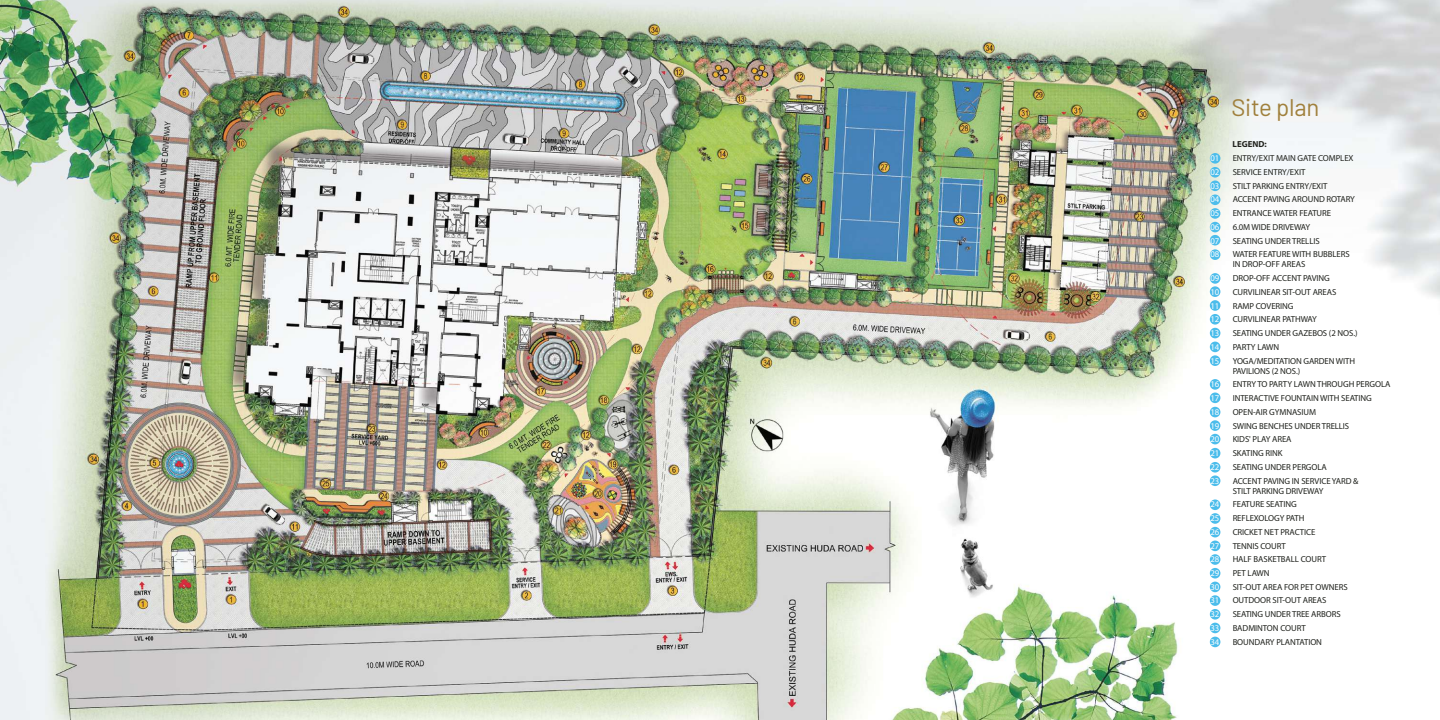
<style>
.page{position:relative;width:1440px;height:720px;background:#fff}
.page>*{position:absolute;margin:0;border:0;box-sizing:border-box;transform-origin:0 0}
.t1{font:24px "Barlow";letter-spacing:-.01em;color:#a0803c}
.t2{font:8.8px/10px "Myriad Pro";letter-spacing:-.01em;color:#20221d}
.t3{font:8.8px "Myriad Pro";letter-spacing:-.01em;color:#fff}
.t4{font:700 8.8px "Myriad Pro";color:#20221d}
</style>
<div class="page">
<img style="left:0;top:0;width:1440px;height:720px">
<div style="left:1210px;top:286px;width:10px;height:11px;background:#4ebcea;border-radius:50%"></div>
<div style="left:1210px;top:273px;width:10px;height:11px;background:#4cbdeb;border-radius:50%"></div>
<div style="left:1210px;top:249px;width:10px;height:11px;background:#4cbdeb;border-radius:50%"></div>
<div style="left:1210px;top:235px;width:10px;height:10px;background:#4cbdeb;border-radius:50%"></div>
<div style="left:1210px;top:222px;width:10px;height:10px;background:#4cbdeb;border-radius:50%"></div>
<div style="left:1210px;top:208px;width:10px;height:11px;background:#4cbdeb;border-radius:50%"></div>
<div style="left:1210px;top:194px;width:10px;height:11px;background:#4cbdeb;border-radius:50%"></div>
<div style="left:1210px;top:181px;width:10px;height:10px;background:#4cbdeb;border-radius:50%"></div>
<div style="left:1210px;top:167px;width:10px;height:11px;background:#4cbdeb;border-radius:50%"></div>
<div style="left:1210px;top:153px;width:10px;height:11px;background:#4cbdeb;border-radius:50%"></div>
<div style="left:1210px;top:300px;width:10px;height:11px;background:#4cbdeb;border-radius:50%"></div>
<div style="left:1210px;top:314px;width:10px;height:11px;background:#4cbdeb;border-radius:50%"></div>
<div style="left:1210px;top:328px;width:10px;height:10px;background:#4cbdeb;border-radius:50%"></div>
<div style="left:1210px;top:342px;width:10px;height:10px;background:#4cbdeb;border-radius:50%"></div>
<div style="left:1210px;top:355px;width:10px;height:11px;background:#4cbdeb;border-radius:50%"></div>
<div style="left:1210px;top:379px;width:10px;height:11px;background:#4cbdeb;border-radius:50%"></div>
<div style="left:1210px;top:393px;width:10px;height:10px;background:#4cbdeb;border-radius:50%"></div>
<div style="left:1210px;top:407px;width:10px;height:10px;background:#4cbdeb;border-radius:50%"></div>
<div style="left:1210px;top:420px;width:10px;height:11px;background:#4cbdeb;border-radius:50%"></div>
<div style="left:1210px;top:434px;width:10px;height:10px;background:#4cbdeb;border-radius:50%"></div>
<div style="left:1210px;top:448px;width:10px;height:10px;background:#4cbdeb;border-radius:50%"></div>
<div style="left:1210px;top:462px;width:10px;height:11px;background:#4cbdeb;border-radius:50%"></div>
<div style="left:1210px;top:475px;width:10px;height:11px;background:#4cbdeb;border-radius:50%"></div>
<div style="left:1210px;top:499px;width:10px;height:11px;background:#4cbdeb;border-radius:50%"></div>
<div style="left:1210px;top:513px;width:10px;height:11px;background:#4cbdeb;border-radius:50%"></div>
<div style="left:1210px;top:527px;width:10px;height:10px;background:#4cbdeb;border-radius:50%"></div>
<div style="left:1210px;top:541px;width:10px;height:10px;background:#4cbdeb;border-radius:50%"></div>
<div style="left:1210px;top:554px;width:10px;height:11px;background:#4cbdeb;border-radius:50%"></div>
<div style="left:1210px;top:568px;width:10px;height:11px;background:#4cbdeb;border-radius:50%"></div>
<div style="left:1210px;top:582px;width:10px;height:10px;background:#4cbdeb;border-radius:50%"></div>
<div style="left:1210px;top:595px;width:10px;height:11px;background:#4cbdeb;border-radius:50%"></div>
<div style="left:1210px;top:609px;width:10px;height:11px;background:#4cbdeb;border-radius:50%"></div>
<div style="left:1210px;top:623px;width:10px;height:10px;background:#4cbdeb;border-radius:50%"></div>
<div style="left:1210px;top:637px;width:10px;height:10px;background:#4cbdeb;border-radius:50%"></div>
<h1 class="t1" style="left:1231px;top:90px;width:90px">Site plan</h1>
<p class="t4" style="left:1233px;top:138px;width:36px">LEGEND:</p>
<p class="t3" style="left:1211px;top:153px;width:10px">01</p>
<p class="t2" style="left:1233px;top:153px;width:122px">ENTRY/EXIT MAIN GATE COMPLEX</p>
<p class="t3" style="left:1211px;top:166px;width:10px">02</p>
<p class="t2" style="left:1233px;top:167px;width:74px">SERVICE ENTRY/EXIT</p>
<p class="t3" style="left:1211px;top:180px;width:10px">03</p>
<p class="t2" style="left:1233px;top:180px;width:96px">STILT PARKING ENTRY/EXIT</p>
<p class="t3" style="left:1211px;top:194px;width:10px">04</p>
<p class="t2" style="left:1233px;top:194px;width:124px">ACCENT PAVING AROUND ROTARY</p>
<p class="t3" style="left:1211px;top:208px;width:10px">05</p>
<p class="t2" style="left:1233px;top:208px;width:100px">ENTRANCE WATER FEATURE</p>
<p class="t3" style="left:1211px;top:221px;width:10px">06</p>
<p class="t2" style="left:1233px;top:222px;width:79px">6.0M WIDE DRIVEWAY</p>
<p class="t3" style="left:1211px;top:235px;width:10px">07</p>
<p class="t2" style="left:1233px;top:235px;width:89px">SEATING UNDER TRELLIS</p>
<p class="t3" style="left:1211px;top:249px;width:10px">08</p>
<p class="t2" style="left:1233px;top:249px;width:119px">WATER FEATURE WITH BUBBLERS<br>IN DROP-OFF AREAS</p>
<p class="t3" style="left:1211px;top:273px;width:10px">09</p>
<p class="t2" style="left:1233px;top:273px;width:99px">DROP-OFF ACCENT PAVING</p>
<p class="t3" style="left:1211px;top:286px;width:10px">10</p>
<p class="t2" style="left:1233px;top:287px;width:105px">CURVILINEAR SIT-OUT AREAS</p>
<p class="t3" style="left:1211px;top:300px;width:10px">11</p>
<p class="t2" style="left:1233px;top:300px;width:62px">RAMP COVERING</p>
<p class="t3" style="left:1211px;top:314px;width:10px">12</p>
<p class="t2" style="left:1233px;top:314px;width:86px">CURVILINEAR PATHWAY</p>
<p class="t3" style="left:1211px;top:328px;width:10px">13</p>
<p class="t2" style="left:1233px;top:328px;width:126px">SEATING UNDER GAZEBOS (2 NOS.)</p>
<p class="t3" style="left:1211px;top:341px;width:10px">14</p>
<p class="t2" style="left:1233px;top:342px;width:48px">PARTY LAWN</p>
<p class="t3" style="left:1211px;top:355px;width:10px">15</p>
<p class="t2" style="left:1233px;top:355px;width:124px">YOGA/MEDITATION GARDEN WITH<br>PAVILIONS (2 NOS.)</p>
<p class="t3" style="left:1211px;top:379px;width:10px">16</p>
<p class="t2" style="left:1233px;top:379px;width:159px">ENTRY TO PARTY LAWN THROUGH PERGOLA</p>
<p class="t3" style="left:1211px;top:393px;width:10px">17</p>
<p class="t2" style="left:1233px;top:393px;width:141px">INTERACTIVE FOUNTAIN WITH SEATING</p>
<p class="t3" style="left:1211px;top:406px;width:10px">18</p>
<p class="t2" style="left:1233px;top:407px;width:85px">OPEN-AIR GYMNASIUM</p>
<p class="t3" style="left:1211px;top:420px;width:10px">19</p>
<p class="t2" style="left:1233px;top:420px;width:118px">SWING BENCHES UNDER TRELLIS</p>
<p class="t3" style="left:1211px;top:434px;width:10px">20</p>
<p class="t2" style="left:1233px;top:434px;width:61px">KIDS' PLAY AREA</p>
<p class="t3" style="left:1211px;top:448px;width:10px">21</p>
<p class="t2" style="left:1233px;top:448px;width:51px">SKATING RINK</p>
<p class="t3" style="left:1211px;top:461px;width:10px">22</p>
<p class="t2" style="left:1233px;top:462px;width:96px">SEATING UNDER PERGOLA</p>
<p class="t3" style="left:1211px;top:475px;width:10px">23</p>
<p class="t2" style="left:1233px;top:475px;width:127px">ACCENT PAVING IN SERVICE YARD &amp;<br>STILT PARKING DRIVEWAY</p>
<p class="t3" style="left:1211px;top:499px;width:10px">24</p>
<p class="t2" style="left:1233px;top:499px;width:66px">FEATURE SEATING</p>
<p class="t3" style="left:1211px;top:513px;width:10px">25</p>
<p class="t2" style="left:1233px;top:513px;width:73px">REFLEXOLOGY PATH</p>
<p class="t3" style="left:1211px;top:526px;width:10px">26</p>
<p class="t2" style="left:1233px;top:527px;width:84px">CRICKET NET PRACTICE</p>
<p class="t3" style="left:1211px;top:540px;width:10px">27</p>
<p class="t2" style="left:1233px;top:540px;width:55px">TENNIS COURT</p>
<p class="t3" style="left:1211px;top:554px;width:10px">28</p>
<p class="t2" style="left:1233px;top:554px;width:95px">HALF BASKETBALL COURT</p>
<p class="t3" style="left:1211px;top:568px;width:10px">29</p>
<p class="t2" style="left:1233px;top:568px;width:38px">PET LAWN</p>
<p class="t3" style="left:1211px;top:581px;width:10px">30</p>
<p class="t2" style="left:1233px;top:582px;width:116px">SIT-OUT AREA FOR PET OWNERS</p>
<p class="t3" style="left:1211px;top:595px;width:10px">31</p>
<p class="t2" style="left:1233px;top:595px;width:95px">OUTDOOR SIT-OUT AREAS</p>
<p class="t3" style="left:1211px;top:609px;width:10px">32</p>
<p class="t2" style="left:1233px;top:609px;width:110px">SEATING UNDER TREE ARBORS</p>
<p class="t3" style="left:1211px;top:623px;width:10px">33</p>
<p class="t2" style="left:1233px;top:623px;width:75px">BADMINTON COURT</p>
<p class="t3" style="left:1211px;top:636px;width:10px">34</p>
<p class="t2" style="left:1233px;top:637px;width:91px">BOUNDARY PLANTATION</p>
</div>
